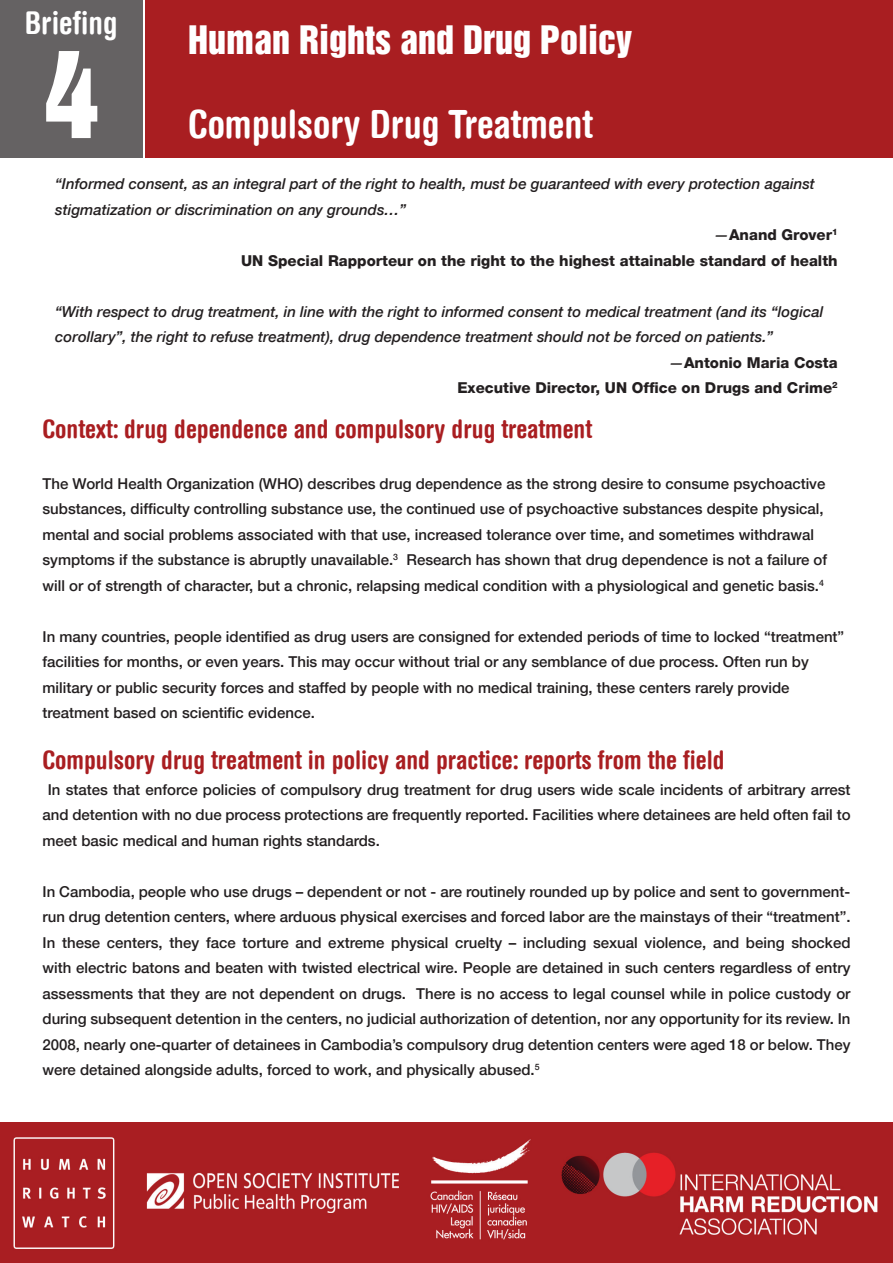
<style>
.page{position:relative;width:893px;height:1263px;background:#fff}
.page>*{position:absolute;margin:0;border:0;box-sizing:border-box;transform-origin:0 0}
.t1{font:110.7px "Helvetica Inserat Cyr Upright";color:#fff}
.t2{font:700 condensed 39px "Helvetica Rounded LT";color:#fff}
.t3{font:36px "Helvetica Inserat Cyr Upright";color:#fff}
.t4{font:700 condensed 31.5px "Helvetica Rounded LT";color:#fff}
.t5{font:700 condensed 25.5px "Helvetica Rounded LT";color:#a91e21}
.t6{font:500 15px/25.5px "Helvetica Neue LT";color:#231f20}
.t7{font:italic 500 15px "Helvetica Neue LT";color:#231f20}
.t8{font:800 15px "Helvetica Neue LT";color:#231f20}
.s1{font-weight:500;font-style:italic}
</style>
<div class="page">
<div style="left:146px;top:0;width:747px;height:157px;background:#a91e21"></div>
<div style="left:0;top:0;width:143px;height:157px;background:#656263"></div>
<img style="left:0;top:1123px;width:893px;height:140px">
<h3 class="t4" style="left:25px;top:3px;width:94px">Briefing</h3>
<h1 class="t1" style="left:44px;top:28px;width:57px">4</h1>
<h3 class="t3" style="left:188px;top:18px;width:446px">Human Rights and Drug Policy</h3>
<h2 class="t2" style="left:188px;top:101px;width:406px">Compulsory Drug Treatment</h2>
<p class="t7" style="left:55px;top:175px;width:761px">“Informed consent, as an integral part of the right to health, must be guaranteed with every protection against</p>
<p class="t7" style="left:55px;top:201px;width:352px">stigmatization or discrimination on any grounds…”</p>
<p class="t8" style="left:714px;top:226px;width:125px"><span class="s1">—</span>Anand Grover<sup>1</sup></p>
<p class="t8" style="left:241px;top:252px;width:598px">UN Special Rapporteur on the right to the highest attainable standard of health</p>
<p class="t7" style="left:55px;top:303px;width:769px">“With respect to drug treatment, in line with the right to informed consent to medical treatment (and its “logical</p>
<p class="t7" style="left:55px;top:328px;width:719px">corollary”, the right to refuse treatment), drug dependence treatment should not be forced on patients.”</p>
<p class="t8" style="left:669px;top:354px;width:170px"><span class="s1">—</span>Antonio Maria Costa</p>
<p class="t8" style="left:457px;top:379px;width:382px">Executive Director, UN Office on Drugs and Crime<sup>2</sup></p>
<h3 class="t5" style="left:43px;top:413px;width:551px">Context: drug dependence and compulsory drug treatment</h3>
<p class="t6" style="left:43px;top:470px;width:786px">The World Health Organization (WHO) describes drug dependence as the strong desire to consume psychoactive substances, difficulty controlling substance use, the continued use of psychoactive substances despite physical, mental and social problems associated with that use, increased tolerance over time, and sometimes withdrawal symptoms if the substance is abruptly unavailable.<sup>3</sup> Research has shown that drug dependence is not a failure of will or of strength of character, but a chronic, relapsing medical condition with a physiological and genetic basis.<sup>4</sup></p>
<p class="t6" style="left:43px;top:623px;width:803px">In many countries, people identified as drug users are consigned for extended periods of time to locked “treatment” facilities for months, or even years. This may occur without trial or any semblance of due process. Often run by military or public security forces and staffed by people with no medical training, these centers rarely provide treatment based on scientific evidence.</p>
<h3 class="t5" style="left:43px;top:744px;width:684px">Compulsory drug treatment in policy and practice: reports from the field</h3>
<p class="t6" style="left:43px;top:776px;width:809px;text-align:justify;text-indent:5px">In states that enforce policies of compulsory drug treatment for drug users wide scale incidents of arbitrary arrest and detention with no due process protections are frequently reported. Facilities where detainees are held often fail to meet basic medical and human rights standards.</p>
<p class="t6" style="left:43px;top:878px;width:809px;text-align:justify">In Cambodia, people who use drugs – dependent or not - are routinely rounded up by police and sent to government&shy;run drug detention centers, where arduous physical exercises and forced labor are the mainstays of their “treatment”.<br>In these centers, they face torture and extreme physical cruelty – including sexual violence, and being shocked with electric batons and beaten with twisted electrical wire. People are detained in such centers regardless of entry assessments that they are not dependent on drugs. There is no access to legal counsel while in police custody or during subsequent detention in the centers, no judicial authorization of detention, nor any opportunity for its review. In 2008, nearly one-quarter of detainees in Cambodia’s compulsory drug detention centers were aged 18 or below. They were detained alongside adults, forced to work, and physically abused.<sup>5</sup></p>
</div>
